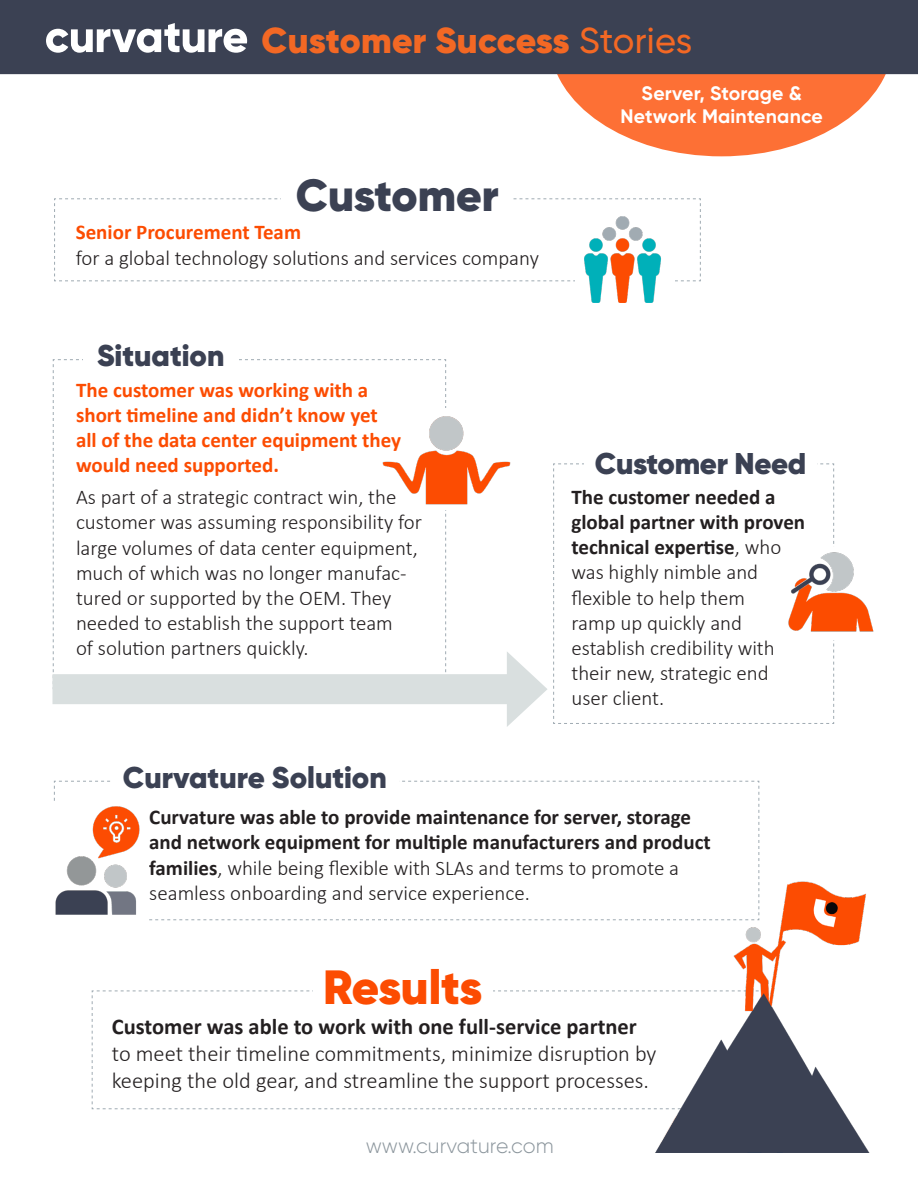
<style>
.page{position:relative;width:918px;height:1188px;background:#fff}
.page>*{position:absolute;margin:0;border:0;box-sizing:border-box;transform-origin:0 0}
.t1{font:900 48px "Gilroy";letter-spacing:-.01em;color:#fc4c02}
.t2{font:900 45px "Gilroy";color:#3b4153}
.Orange_page_titles{font:900 36px "Gilroy";letter-spacing:.005em;color:#f36824}
.t3{font:900 30px "Gilroy";color:#3b4153}
.t4{font:300 22.5px/27px "Calibri";color:#231f20}
.t5{font:300 21px/25.2px "Calibri";color:#231f20}
.t6{font:700 21px/25.2px "Calibri";color:#231f20}
.t7{font:700 21px/25.2px "Calibri";color:#fc4c02}
.t8{font:300 21px "Gilroy";color:#8c969d}
.Orange_page_titles-2{font:700 19.5px/22.5px "Gilroy";letter-spacing:.01em;color:#fff;text-align:center}
.s1{font-weight:500}
.s2{font-weight:700;color:#fc4c02}
.s3{font-weight:700}
.s4{font-weight:300}
</style>
<div class="page">
<svg style="left:550px;top:74px;width:343px;height:82px;fill:#fd7035"></svg>
<svg style="left:54px;top:198px;width:647px;height:84px"></svg>
<div style="left:282px;top:175px;width:231px;height:47px;background:#fff"></div>
<div style="left:575px;top:207px;width:100px;height:113px;background:#fff"></div>
<img style="left:584px;top:216px;width:77px;height:86px">
<svg style="left:52px;top:359px;width:394px;height:314px"></svg>
<div style="left:83px;top:342px;width:156px;height:47px;background:#fff"></div>
<div style="left:368px;top:408px;width:150px;height:101px;background:#fff"></div>
<img style="left:382px;top:416px;width:129px;height:89px">
<svg style="left:54px;top:780px;width:706px;height:141px"></svg>
<div style="left:111px;top:764px;width:288px;height:35px;background:#fff"></div>
<div style="left:52px;top:674px;width:469px;height:30px;background:#d9dfdf"></div>
<svg style="left:91px;top:990px;width:530px;height:120px"></svg>
<div style="left:313px;top:966px;width:179px;height:51px;background:#fff"></div>
<img style="left:624px;top:881px;width:246px;height:272px">
<div style="left:0;top:0;width:918px;height:74px;background:#3b4153"></div>
<svg style="left:46px;top:23px;width:201px;height:30px"></svg>
<svg style="left:507px;top:464px;width:40px;height:263px"></svg>
<svg style="left:553px;top:463px;width:281px;height:261px"></svg>
<div style="left:584px;top:450px;width:233px;height:36px;background:#fff"></div>
<div style="left:782px;top:547px;width:105px;height:92px;background:#fff"></div>
<img style="left:788px;top:552px;width:86px;height:80px">
<div style="left:39px;top:801px;width:110px;height:128px;background:#fff"></div>
<img style="left:55px;top:806px;width:85px;height:109px">
<p class="Orange_page_titles" style="left:262px;top:17px;width:432px">Customer Success <span class="s1">Stories</span></p>
<p class="t2" style="left:296px;top:166px;width:205px">Customer</p>
<p class="t5" style="left:76px;top:220px;width:465px"><span class="s2">Senior Procurement Team<br></span>for a global technology solutions and services company</p>
<p class="t3" style="left:97px;top:337px;width:129px">Situation</p>
<p class="t7" style="left:76px;top:377px;width:327px">The customer was working with a short timeline and didn’t know yet all of the data center equipment they would need supported.</p>
<p class="t5" style="left:76px;top:484px;width:347px">As part of a strategic contract win, the customer was assuming responsibility for large volumes of data center equipment, much of which was no longer manufac&shy;tured or supported by the OEM. They needed to establish the support team<br>of solution partners quickly.</p>
<p class="Orange_page_titles-2" style="left:621px;top:82px;width:204px">Server, Storage &amp;<br>Network Maintenance</p>
<p class="t3" style="left:595px;top:444px;width:213px">Customer Need</p>
<p class="t5" style="left:571px;top:484px;width:235px"><span class="s3">The customer needed a global partner with proven technical expertise</span>, who was highly nimble and flexible to help them<br>ramp up quickly and establish credibility with their new, strategic end user client.</p>
<p class="t3" style="left:123px;top:759px;width:265px">Curvature Solution</p>
<p class="t6" style="left:149px;top:804px;width:563px">Curvature was able to provide maintenance for server, storage and network equipment for multiple manufacturers and product families<span class="s4">, while being flexible with SLAs and terms to promote a seamless onboarding and service experience.</span></p>
<p class="t1" style="left:323px;top:957px;width:161px">Results</p>
<p class="t4" style="left:112px;top:1013px;width:546px"><span class="s3">Customer was able to work with one full-service partner </span>to meet their timeline commitments, minimize disruption by keeping the old gear, and streamline the support processes.</p>
<p class="t8" style="left:366px;top:1133px;width:189px">www.curvature.com</p>
</div>
